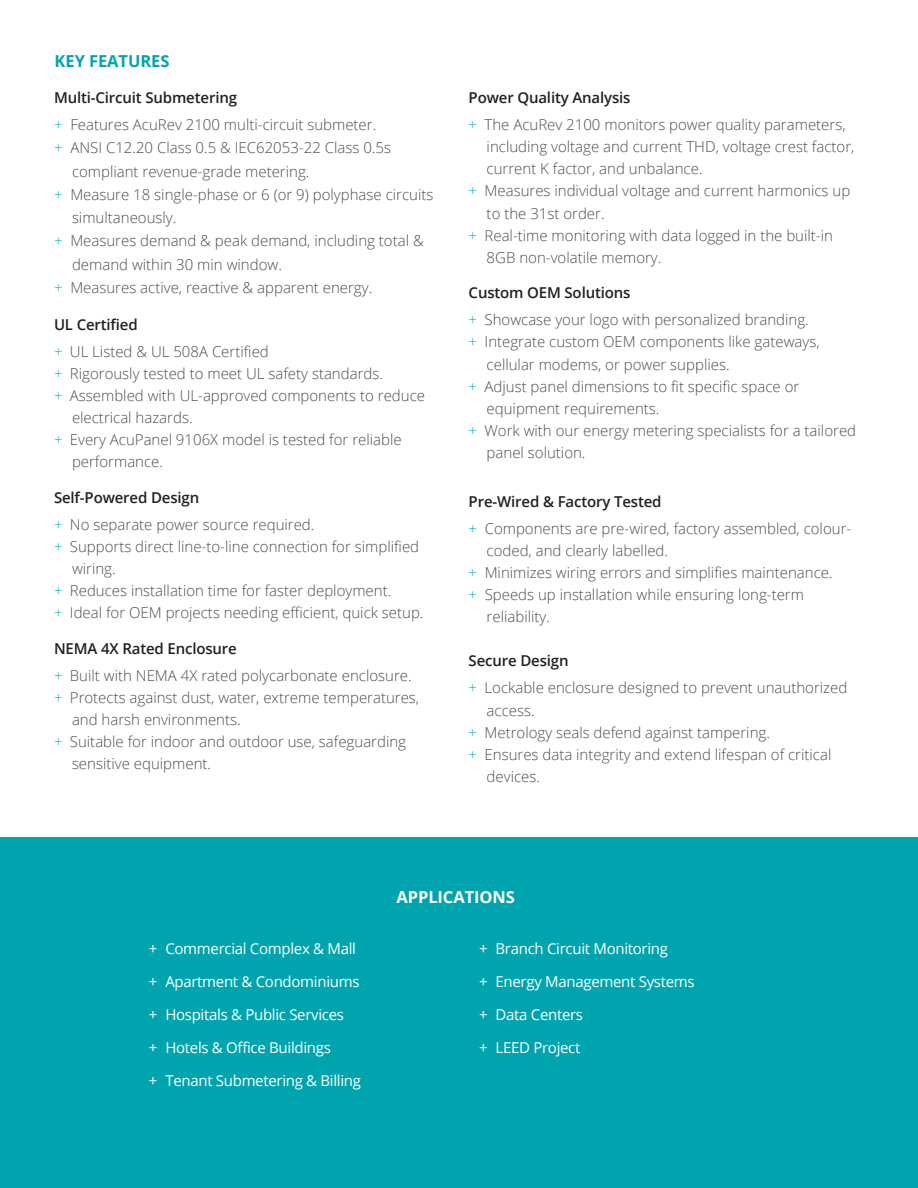
<style>
.page{position:relative;width:918px;height:1188px;background:#fff}
.page>*{position:absolute;margin:0;border:0;box-sizing:border-box;transform-origin:0 0}
.t1{font:700 16.5px "Open Sans";letter-spacing:-.005em;color:#fff}
.t2{font:700 16.5px "Open Sans";letter-spacing:-.005em;color:#00a4af}
.Feature_Body{font:300 15px/22px "Open Sans";color:#4b4c4d}
.t3{font:15px "Open Sans";letter-spacing:-.02em;color:#fff}
.Feature_Header{font:600 15px "Open Sans";letter-spacing:-.01em;color:#231f20}
.Feature_Body-2{font:600 15px "Open Sans";letter-spacing:-.01em;color:#231f20}
.s1{color:#00aeb8}
</style>
<div class="page">
<div style="left:0;top:837px;width:918px;height:351px;background:#00a4af"></div>
<p class="t2" style="left:55px;top:49px;width:116px">KEY FEATURES</p>
<p class="Feature_Header" style="left:54px;top:87px;width:185px">Multi-Circuit Submetering</p>
<p class="Feature_Body" style="left:54px;top:113px;width:324px"><span class="s1">+</span> Features AcuRev 2100 multi-circuit submeter.</p>
<p class="Feature_Body" style="left:72px;top:136px;width:321px;line-height:23.2px;text-indent:-18px"><span class="s1">+</span> ANSI C12.20 Class 0.5 &amp; IEC62053-22 Class 0.5s compliant revenue-grade metering.</p>
<p class="Feature_Body" style="left:72px;top:182px;width:363px;line-height:23.2px;text-indent:-18px"><span class="s1">+</span> Measure 18 single-phase or 6 (or 9) polyphase circuits simultaneously.</p>
<p class="Feature_Body" style="left:72px;top:229px;width:353px;line-height:23.2px;text-indent:-18px"><span class="s1">+</span> Measures demand &amp; peak demand, including total &amp; demand within 30 min window.</p>
<p class="Feature_Body" style="left:54px;top:276px;width:320px"><span class="s1">+</span> Measures active, reactive &amp; apparent energy.</p>
<p class="Feature_Header" style="left:54px;top:314px;width:85px">UL Certified</p>
<p class="Feature_Body" style="left:54px;top:340px;width:216px"><span class="s1">+</span> UL Listed &amp; UL 508A Certified</p>
<p class="Feature_Body" style="left:54px;top:362px;width:331px"><span class="s1">+</span> Rigorously tested to meet UL safety standards.</p>
<p class="Feature_Body" style="left:72px;top:384px;width:355px;text-indent:-18px"><span class="s1">+</span> Assembled with UL-approved components to reduce electrical hazards.</p>
<p class="Feature_Body" style="left:72px;top:428px;width:331px;text-indent:-18px"><span class="s1">+</span> Every AcuPanel 9106X model is tested for reliable performance.</p>
<p class="Feature_Header" style="left:54px;top:487px;width:147px">Self-Powered Design</p>
<p class="Feature_Body" style="left:54px;top:513px;width:262px"><span class="s1">+</span> No separate power source required.</p>
<p class="Feature_Body" style="left:72px;top:535px;width:349px;text-indent:-18px"><span class="s1">+</span> Supports direct line-to-line connection for simplified wiring.</p>
<p class="Feature_Body" style="left:54px;top:579px;width:339px"><span class="s1">+</span> Reduces installation time for faster deployment.</p>
<p class="Feature_Body" style="left:54px;top:601px;width:371px"><span class="s1">+</span> Ideal for OEM projects needing efficient, quick setup.</p>
<p class="Feature_Header" style="left:54px;top:638px;width:184px">NEMA 4X Rated Enclosure</p>
<p class="Feature_Body" style="left:54px;top:664px;width:359px"><span class="s1">+</span> Built with NEMA 4X rated polycarbonate enclosure.</p>
<p class="Feature_Body" style="left:72px;top:686px;width:349px;text-indent:-18px"><span class="s1">+</span> Protects against dust, water, extreme temperatures, and harsh environments.</p>
<p class="Feature_Body" style="left:72px;top:730px;width:336px;text-indent:-18px"><span class="s1">+</span> Suitable for indoor and outdoor use, safeguarding sensitive equipment.</p>
<p class="Feature_Header" style="left:469px;top:87px;width:163px">Power Quality Analysis</p>
<p class="Feature_Body" style="left:487px;top:113px;width:369px;text-indent:-18px"><span class="s1">+</span> The AcuRev 2100 monitors power quality parameters, including voltage and current THD, voltage crest factor, current K factor, and unbalance.</p>
<p class="Feature_Body" style="left:487px;top:180px;width:365px;text-indent:-18px"><span class="s1">+</span> Measures individual voltage and current harmonics up to the 31st order.</p>
<p class="Feature_Body" style="left:487px;top:224px;width:348px;text-indent:-18px"><span class="s1">+</span> Real-time monitoring with data logged in the built-in<br>8GB non-volatile memory.</p>
<p class="Feature_Header" style="left:469px;top:283px;width:163px">Custom OEM Solutions</p>
<p class="Feature_Body" style="left:469px;top:308px;width:342px"><span class="s1">+</span> Showcase your logo with personalized branding.</p>
<p class="Feature_Body" style="left:487px;top:331px;width:334px;text-indent:-18px"><span class="s1">+</span> Integrate custom OEM components like gateways, cellular modems, or power supplies.</p>
<p class="Feature_Body" style="left:487px;top:375px;width:314px;text-indent:-18px"><span class="s1">+</span> Adjust panel dimensions to fit specific space or equipment requirements.</p>
<p class="Feature_Body" style="left:487px;top:419px;width:371px;text-indent:-18px"><span class="s1">+</span> Work with our energy metering specialists for a tailored panel solution.</p>
<p class="Feature_Body-2" style="left:469px;top:491px;width:195px">Pre-Wired &amp; Factory Tested</p>
<p class="Feature_Body" style="left:487px;top:517px;width:366px;text-indent:-18px"><span class="s1">+</span> Components are pre-wired, factory assembled, colour&shy;coded, and clearly labelled.</p>
<p class="Feature_Body" style="left:469px;top:561px;width:366px"><span class="s1">+</span> Minimizes wiring errors and simplifies maintenance.</p>
<p class="Feature_Body" style="left:487px;top:583px;width:319px;text-indent:-18px"><span class="s1">+</span> Speeds up installation while ensuring long-term reliability.</p>
<p class="Feature_Body-2" style="left:469px;top:651px;width:102px">Secure Design</p>
<p class="Feature_Body" style="left:487px;top:677px;width:362px;text-indent:-18px"><span class="s1">+</span> Lockable enclosure designed to prevent unauthorized access.</p>
<p class="Feature_Body" style="left:469px;top:721px;width:303px"><span class="s1">+</span> Metrology seals defend against tampering.</p>
<p class="Feature_Body" style="left:487px;top:743px;width:346px;text-indent:-18px"><span class="s1">+</span> Ensures data integrity and extend lifespan of critical devices.</p>
<p class="t3" style="left:149px;top:938px;width:209px">+ Commercial Complex &amp; Mall</p>
<p class="t3" style="left:149px;top:971px;width:212px">+ Apartment &amp; Condominiums</p>
<p class="t3" style="left:149px;top:1004px;width:197px">+ Hospitals &amp; Public Services</p>
<p class="t3" style="left:149px;top:1037px;width:184px">+ Hotels &amp; Office Buildings</p>
<p class="t3" style="left:149px;top:1070px;width:214px">+ Tenant Submetering &amp; Billing</p>
<p class="t1" style="left:397px;top:885px;width:120px">APPLICATIONS</p>
<p class="t3" style="left:479px;top:938px;width:190px">+ Branch Circuit Monitoring</p>
<p class="t3" style="left:479px;top:971px;width:217px">+ Energy Management Systems</p>
<p class="t3" style="left:479px;top:1004px;width:106px">+ Data Centers</p>
<p class="t3" style="left:479px;top:1037px;width:103px">+ LEED Project</p>
</div>
